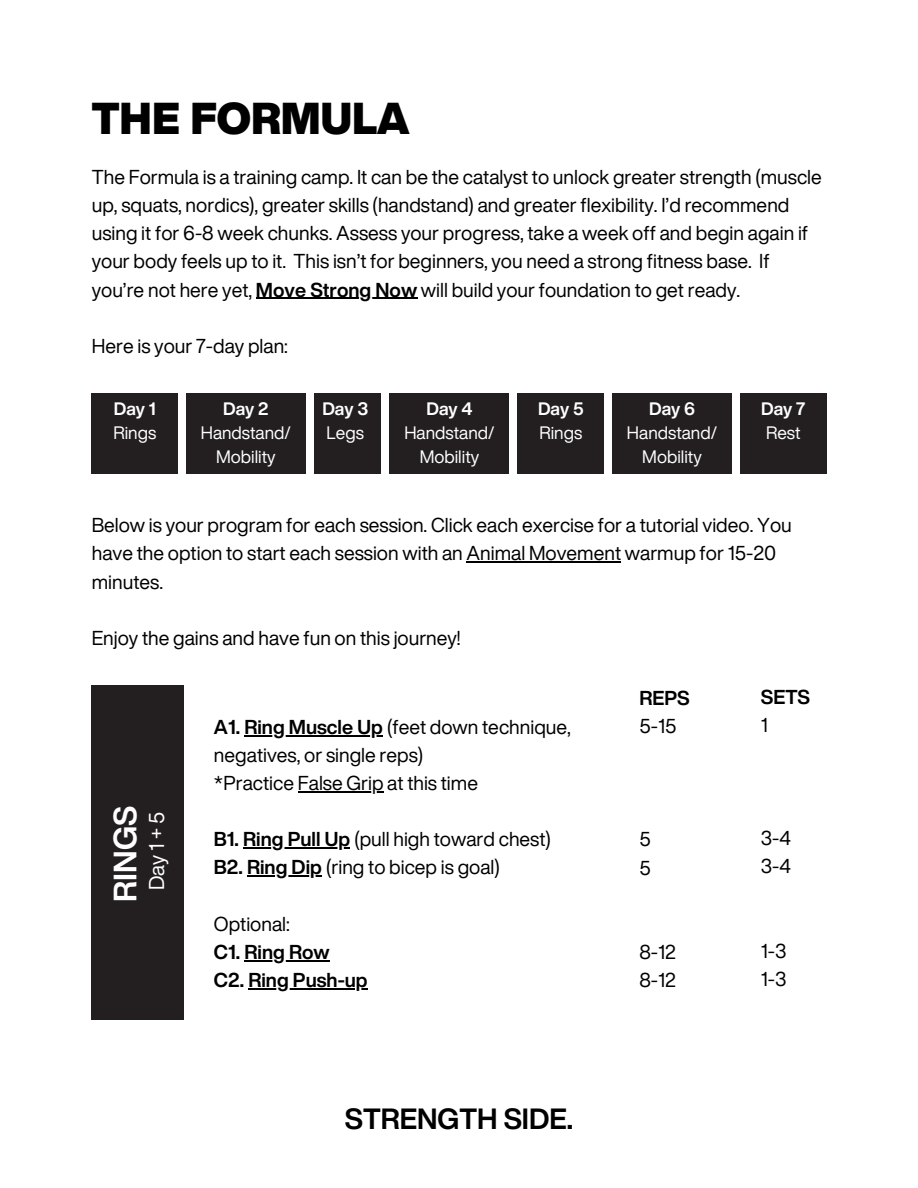
<style>
.page{position:relative;width:918px;height:1188px;background:#fff}
.page>*{position:absolute;margin:0;border:0;box-sizing:border-box;transform-origin:0 0}
.t1{font:900 43.5px "Helvetica Now Display";color:#000}
.t2{font:700 31.5px "Helvetica Now Display";color:#fff}
.t3{font:700 28.5px "Helvetica Now Display";color:#000}
.t4{font:21px "Helvetica Now Display";color:#fff}
.t5{font:19.65px/28.2px "Helvetica Now Display";color:#000}
.t6{font:700 19.65px/28.2px "Helvetica Now Display";color:#000}
.t7{font:17.55px "Helvetica Now Display";color:#fff}
.t8{font:700 17.55px "Helvetica Now Display";color:#fff}
.s1{font-weight:700}
.s2{font-weight:400}
</style>
<div class="page">
<hr style="left:244px;top:735px;width:139px;height:1px;background:#000">
<hr style="left:298px;top:791px;width:86px;height:1px;background:#000">
<hr style="left:243px;top:847px;width:107px;height:2px;background:#000">
<hr style="left:247px;top:876px;width:75px;height:1px;background:#000">
<hr style="left:245px;top:960px;width:85px;height:1px;background:#000">
<hr style="left:248px;top:988px;width:120px;height:1px;background:#000">
<div style="left:92px;top:685px;width:92px;height:335px;background:#231f20"></div>
<hr style="left:256px;top:298px;width:161px;height:1px;background:#000">
<div style="left:186px;top:393px;width:120px;height:80px;background:#231f20"></div>
<div style="left:314px;top:393px;width:67px;height:80px;background:#231f20"></div>
<div style="left:92px;top:393px;width:86px;height:81px;background:#231f20"></div>
<div style="left:390px;top:393px;width:119px;height:80px;background:#231f20"></div>
<div style="left:518px;top:393px;width:86px;height:80px;background:#231f20"></div>
<div style="left:612px;top:393px;width:120px;height:81px;background:#231f20"></div>
<div style="left:740px;top:393px;width:86px;height:80px;background:#231f20"></div>
<hr style="left:467px;top:562px;width:154px;height:1px;background:#000">
<p class="t1" style="left:92px;top:85px;width:319px">THE FORMULA</p>
<p class="t5" style="left:92px;top:163px;width:732px">The Formula is a training camp. It can be the catalyst to unlock greater strength (muscle up, squats, nordics), greater skills (handstand) and greater flexibility. I’d recommend using it for 6-8 week chunks. Assess your progress, take a week off and begin again if your body feels up to it. This isn’t for beginners, you need a strong fitness base. If you’re not here yet, <span class="s1">Move Strong Now</span> will build your foundation to get ready.</p>
<p class="t5" style="left:92px;top:331px;width:198px">Here is your 7-day plan:</p>
<h2 class="t8" style="left:114px;top:395px;width:43px">Day 1</h2>
<h4 class="t7" style="left:113px;top:420px;width:44px">Rings</h4>
<p class="t8" style="left:223px;top:395px;width:47px">Day 2</p>
<p class="t7" style="left:201px;top:420px;width:92px">Handstand/</p>
<h4 class="t7" style="left:216px;top:444px;width:61px">Mobility</h4>
<h4 class="t8" style="left:322px;top:395px;width:47px">Day 3</h4>
<h4 class="t7" style="left:327px;top:420px;width:39px">Legs</h4>
<h4 class="t8" style="left:426px;top:395px;width:48px">Day 4</h4>
<h4 class="t7" style="left:404px;top:420px;width:92px">Handstand/</h4>
<h3 class="t7" style="left:420px;top:444px;width:61px">Mobility</h3>
<h4 class="t8" style="left:538px;top:395px;width:47px">Day 5</h4>
<h4 class="t7" style="left:539px;top:419px;width:44px">Rings</h4>
<h3 class="t8" style="left:649px;top:395px;width:47px">Day 6</h3>
<h4 class="t7" style="left:627px;top:420px;width:92px">Handstand/</h4>
<h4 class="t7" style="left:642px;top:444px;width:61px">Mobility</h4>
<h2 class="t8" style="left:761px;top:395px;width:46px">Day 7</h2>
<p class="t7" style="left:766px;top:419px;width:36px">Rest</p>
<p class="t5" style="left:92px;top:511px;width:702px">Below is your program for each session. Click each exercise for a tutorial video. You have the option to start each session with an Animal Movement warmup for 15-20 minutes.</p>
<p class="t5" style="left:92px;top:623px;width:370px">Enjoy the gains and have fun on this journey!</p>
<p class="t2" style="left:101px;top:902px;width:97px;rotate:-90deg">RINGS</p>
<p class="t4" style="left:141px;top:890px;width:79px;rotate:-90deg">Day1+5</p>
<h1 class="t5" style="left:214px;top:712px;width:358px"><span class="s1">A1. Ring Muscle Up</span> (feet down technique,</h1>
<h4 class="t5" style="left:214px;top:741px;width:266px">negatives, or single reps) *Practice False Grip at this time</h4>
<h4 class="t5" style="left:214px;top:825px;width:338px"><span class="s1">B1. Ring Pull Up</span> (pull high toward chest)</h4>
<p class="t5" style="left:214px;top:853px;width:287px"><span class="s1">B2. Ring Dip</span> (ring to bicep is goal)</p>
<p class="t6" style="left:214px;top:909px;width:117px"><span class="s2">Optional:<br></span>C1. Ring Row</p>
<p class="t6" style="left:214px;top:966px;width:155px">C2. Ring Push-up</p>
<h3 class="t3" style="left:345px;top:1098px;width:230px">STRENGTH SIDE.</h3>
<p class="t6" style="left:639px;top:684px;width:52px">REPS<br><span class="s2">5-15</span></p>
<p class="t5" style="left:639px;top:825px;width:13px">5<br>5</p>
<p class="t5" style="left:639px;top:938px;width:38px">8-12<br>8-12</p>
<p class="t6" style="left:761px;top:682px;width:51px">SETS<br><span class="s2">1</span></p>
<p class="t5" style="left:761px;top:823px;width:31px">3-4<br>3-4</p>
<p class="t5" style="left:761px;top:936px;width:27px">1-3<br>1-3</p>
</div>
